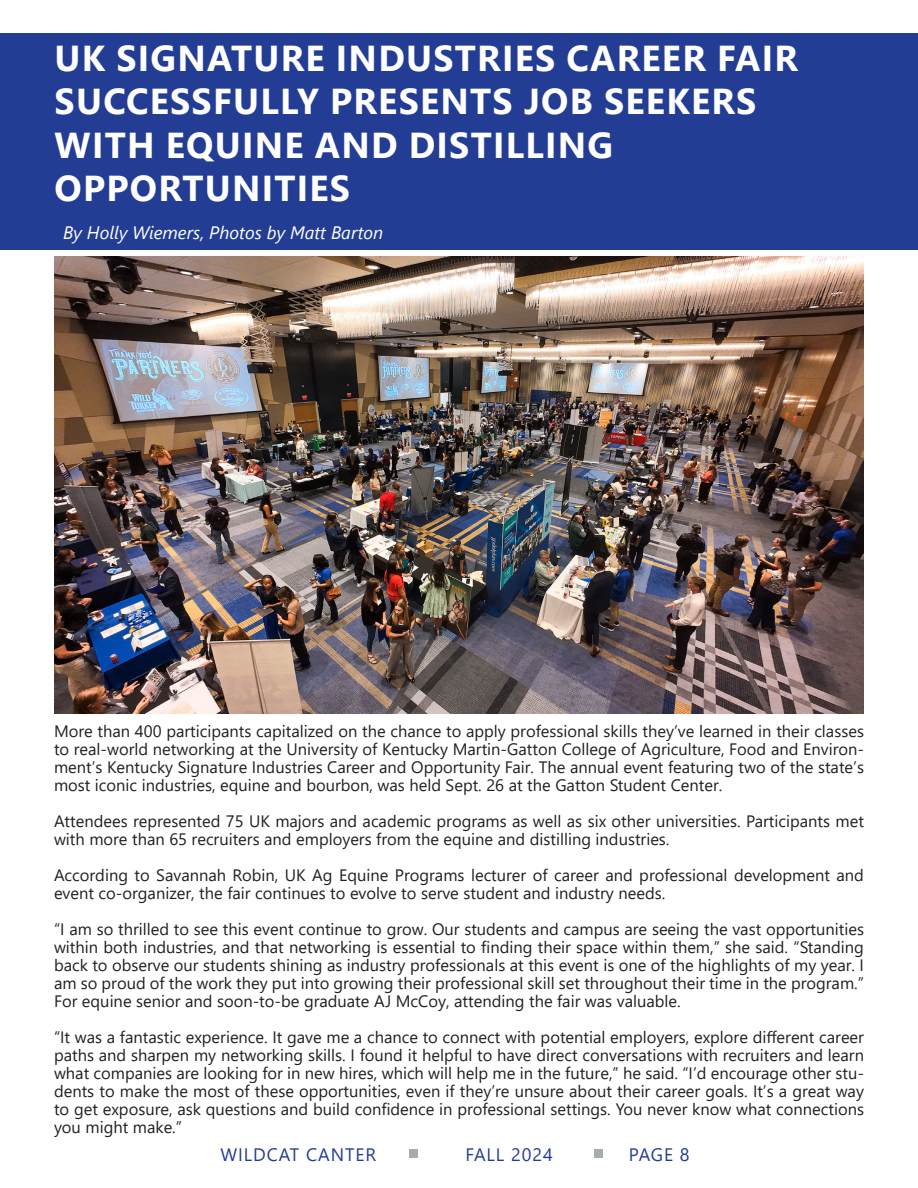
<style>
.page{position:relative;width:918px;height:1188px;background:#fff}
.page>*{position:absolute;margin:0;border:0;box-sizing:border-box;transform-origin:0 0}
.t1{font:700 36px/43.2px "Segoe UI";letter-spacing:.035em;color:#fff}
.t2{font:italic 18px "Segoe UI";color:#fff}
.t3{font:18px "Segoe UI";letter-spacing:.05em;color:#233d95}
.t4{font:16.5px/18px "Segoe UI";color:#231f20;text-align:justify}
</style>
<div class="page">
<div style="left:409px;top:1149px;width:9px;height:9px;background:#a5adb0"></div>
<div style="left:594px;top:1149px;width:9px;height:9px;background:#a5adb0"></div>
<div style="left:0;top:33px;width:918px;height:216px;background:#233d95"></div>
<img style="left:54px;top:256px;width:810px;height:457px">
<p class="t1" style="left:55px;top:34px;width:745px">UK SIGNATURE INDUSTRIES CAREER FAIR<br>SUCCESSFULLY PRESENTS JOB SEEKERS<br>WITH EQUINE AND DISTILLING</p>
<p class="t1" style="left:55px;top:164px;width:297px">OPPORTUNITIES</p>
<p class="t2" style="left:63px;top:216px;width:322px">By Holly Wiemers, Photos by Matt Barton</p>
<p class="t4" style="left:54px;top:721px;width:812px">More than 400 participants capitalized on the chance to apply professional skills they’ve learned in their classes to real-world networking at the University of Kentucky Martin-Gatton College of Agriculture, Food and Environ&shy;ment’s Kentucky Signature Industries Career and Opportunity Fair. The annual event featuring two of the state’s most iconic industries, equine and bourbon, was held Sept. 26 at the Gatton Student Center.</p>
<p class="t4" style="left:54px;top:811px;width:811px">Attendees represented 75 UK majors and academic programs as well as six other universities. Participants met with more than 65 recruiters and employers from the equine and distilling industries.</p>
<p class="t4" style="left:54px;top:865px;width:812px">According to Savannah Robin, UK Ag Equine Programs lecturer of career and professional development and event co-organizer, the fair continues to evolve to serve student and industry needs.</p>
<p class="t4" style="left:54px;top:919px;width:812px">“I am so thrilled to see this event continue to grow. Our students and campus are seeing the vast opportunities within both industries, and that networking is essential to finding their space within them,” she said. “Standing back to observe our students shining as industry professionals at this event is one of the highlights of my year. I am so proud of the work they put into growing their professional skill set throughout their time in the program.”</p>
<p class="t4" style="left:54px;top:991px;width:628px">For equine senior and soon-to-be graduate AJ McCoy, attending the fair was valuable.</p>
<p class="t4" style="left:54px;top:1027px;width:812px">“It was a fantastic experience. It gave me a chance to connect with potential employers, explore different career paths and sharpen my networking skills. I found it helpful to have direct conversations with recruiters and learn what companies are looking for in new hires, which will help me in the future,” he said. “I’d encourage other stu&shy;dents to make the most of these opportunities, even if they’re unsure about their career goals. It’s a great way to get exposure, ask questions and build confidence in professional settings. You never know what connections you might make.”</p>
<p class="t3" style="left:220px;top:1137px;width:157px">WILDCAT CANTER</p>
<p class="t3" style="left:465px;top:1137px;width:89px">FALL 2024</p>
<p class="t3" style="left:629px;top:1137px;width:62px">PAGE 8</p>
</div>
